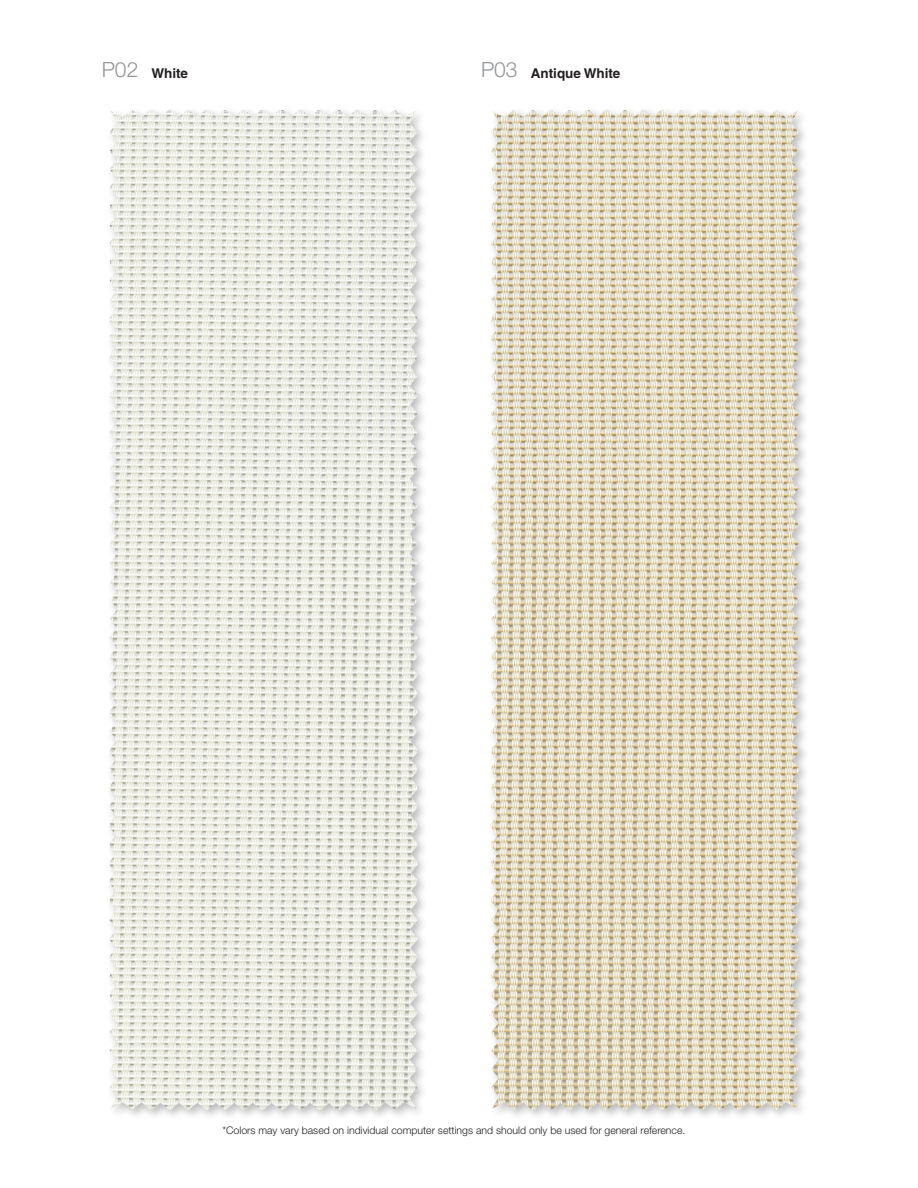
<style>
.page{position:relative;width:918px;height:1188px;background:#fff}
.page>*{position:absolute;margin:0;border:0;box-sizing:border-box;transform-origin:0 0}
.t1{font:300 21px "Helvetica Neue LT Std";color:#939598}
.t2{font:700 13.5px "Helvetica LT Std";color:#231f20}
.t3{font:300 10.5px "Helvetica Neue LT Std";color:#231f20}
</style>
<div class="page">
<img style="left:109px;top:110px;width:696px;height:1006px">
<p class="t1" style="left:102px;top:57px;width:38px">P02</p>
<p class="t2" style="left:152px;top:65px;width:38px">White</p>
<p class="t1" style="left:481px;top:57px;width:38px">P03</p>
<p class="t2" style="left:531px;top:65px;width:91px">Antique White</p>
<p class="t3" style="left:222px;top:1124px;width:464px">*Colors may vary based on individual computer settings and should only be used for general reference.</p>
</div>
